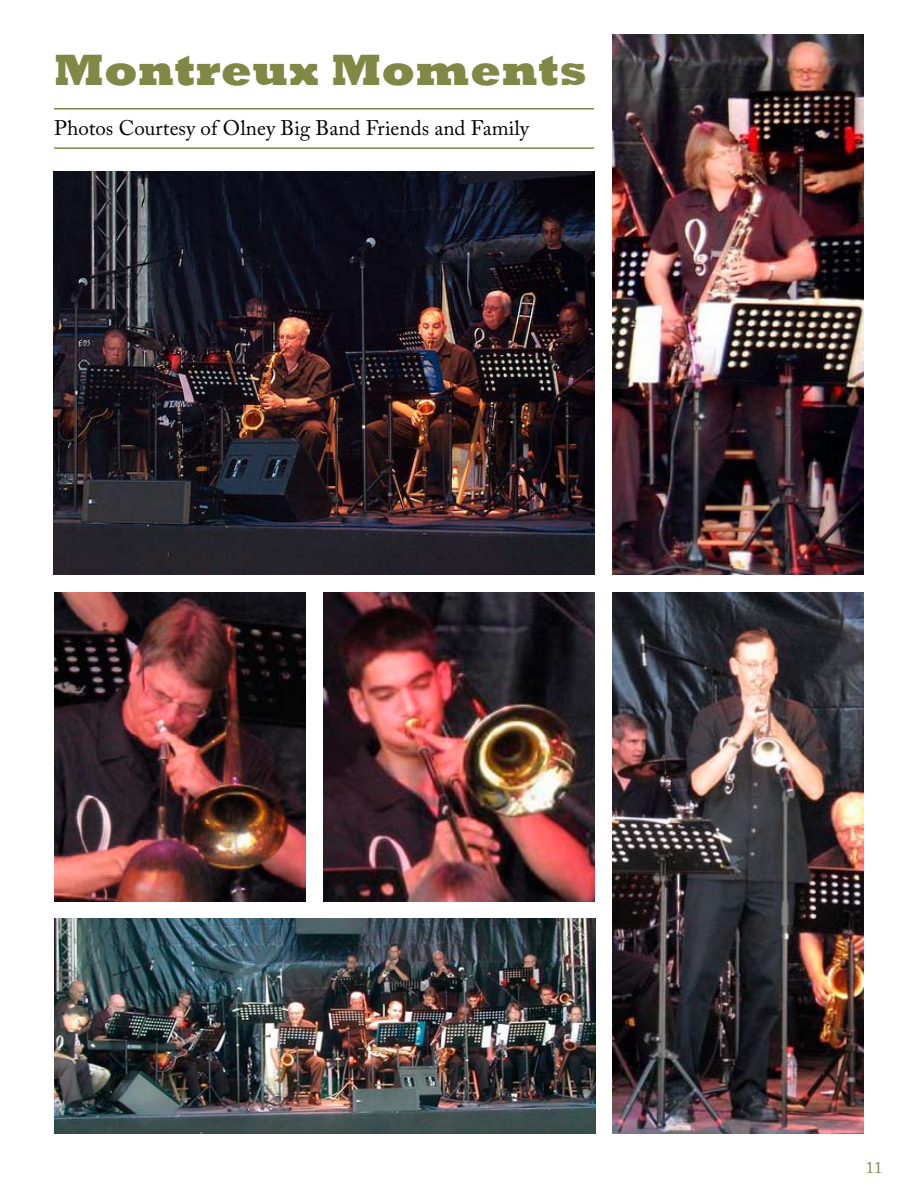
<style>
.page{position:relative;width:918px;height:1188px;background:#fff}
.page>*{position:absolute;margin:0;border:0;box-sizing:border-box;transform-origin:0 0}
.t1{font:800 45px "Rockwell";letter-spacing:.01em;color:#808845}
.t2{font:21px "Adobe Caslon Pro";color:#000}
.t3{font:16.5px "Adobe Caslon Pro";color:#808845}
</style>
<div class="page">
<hr style="left:54px;top:108px;width:540px;height:2px;background:#808845">
<hr style="left:54px;top:147px;width:540px;height:2px;background:#808845">
<img style="left:54px;top:171px;width:540px;height:403px">
<img style="left:612px;top:34px;width:252px;height:540px">
<img style="left:54px;top:592px;width:251px;height:310px">
<img style="left:612px;top:592px;width:252px;height:542px">
<img style="left:324px;top:592px;width:270px;height:310px">
<img style="left:54px;top:918px;width:541px;height:216px">
<h1 class="t1" style="left:54px;top:44px;width:535px">Montreux Moments</h1>
<p class="t2" style="left:54px;top:115px;width:477px">Photos Courtesy of Olney Big Band Friends and Family</p>
<p class="t3" style="left:866px;top:1158px;width:9px">11</p>
</div>
